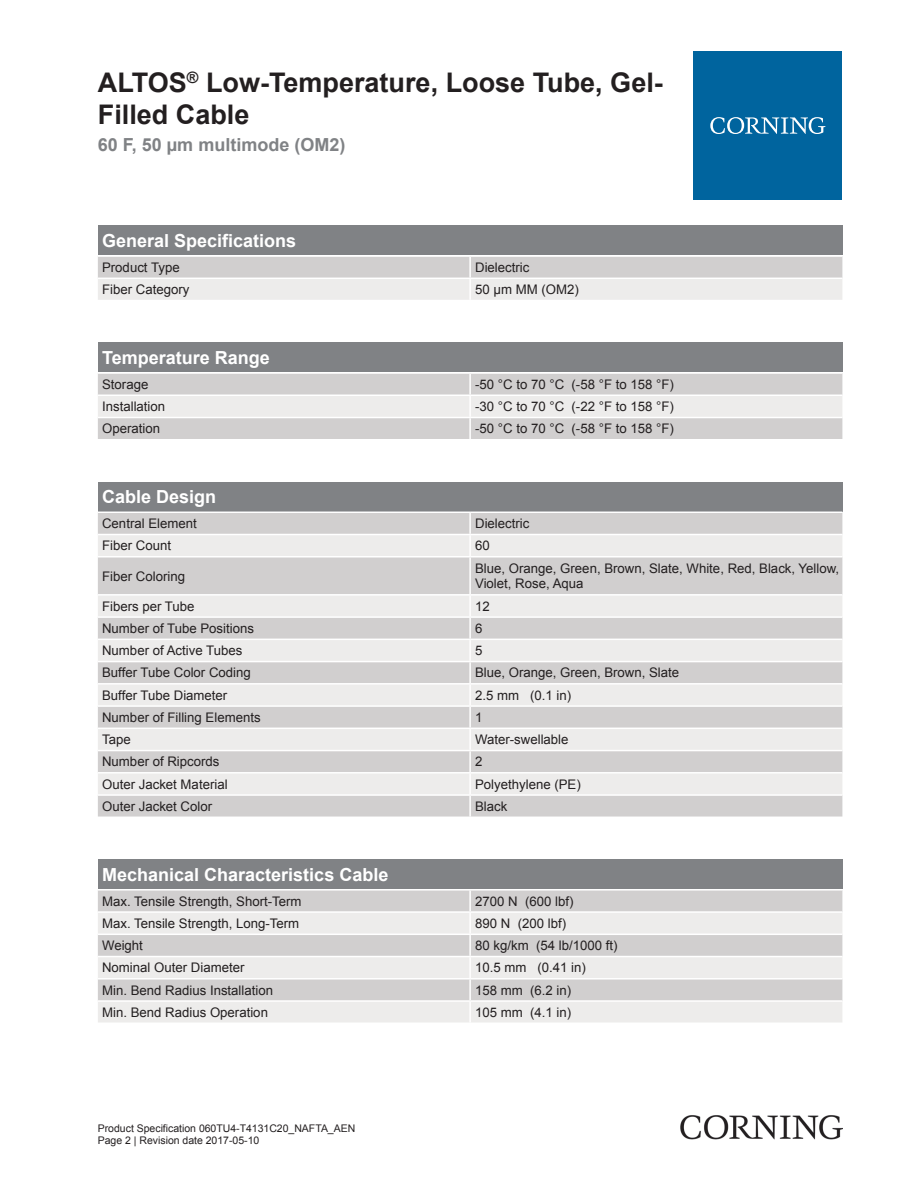
<style>
.page{position:relative;width:919px;height:1187px;background:#fff}
.page>*{position:absolute;margin:0;border:0;box-sizing:border-box;transform-origin:0 0}
.t1{font:700 27px/32.4px "Arial";color:#231f20}
.t2{font:700 18px "Arial";color:#fff}
.t3{font:700 18px "Arial";color:#808285}
.t4{font:13.2px/15.9px "Arial";color:#231f20}
.t5{font:10.5px/12.6px "Arial";color:#231f20}
</style>
<div class="page">
<div style="left:98px;top:225px;width:744px;height:30px;background:#808285"></div>
<svg style="left:98px;top:257px;width:744px;height:43px;background:#dfdddd"></svg>
<hr style="left:469px;top:257px;width:2px;height:20px;background:#fff">
<hr style="left:469px;top:279px;width:2px;height:21px;background:#fff">
<hr style="left:98px;top:277px;width:372px;height:2px;background:#fff">
<hr style="left:470px;top:277px;width:372px;height:2px;background:#fff">
<div style="left:98px;top:342px;width:744px;height:30px;background:#808285"></div>
<div style="left:98px;top:374px;width:744px;height:65px;background:#d1cfcf"></div>
<div style="left:98px;top:396px;width:744px;height:21px;background:#edeceb"></div>
<hr style="left:469px;top:374px;width:2px;height:20px;background:#fff">
<hr style="left:469px;top:396px;width:2px;height:21px;background:#fff">
<hr style="left:469px;top:418px;width:2px;height:21px;background:#fff">
<hr style="left:98px;top:394px;width:372px;height:2px;background:#fff">
<hr style="left:470px;top:394px;width:372px;height:2px;background:#fff">
<hr style="left:98px;top:417px;width:372px;height:1px;background:#fff">
<hr style="left:470px;top:417px;width:372px;height:1px;background:#fff">
<div style="left:98px;top:481px;width:744px;height:30px;background:#808285"></div>
<div style="left:98px;top:513px;width:744px;height:303px;background:#d1cfcf"></div>
<svg style="left:98px;top:535px;width:744px;height:259px;background:#dfdedd"></svg>
<hr style="left:469px;top:513px;width:2px;height:20px;background:#fff">
<hr style="left:469px;top:535px;width:2px;height:21px;background:#fff">
<hr style="left:469px;top:557px;width:2px;height:37px;background:#fff">
<hr style="left:469px;top:595px;width:2px;height:21px;background:#fff">
<hr style="left:469px;top:617px;width:2px;height:21px;background:#fff">
<hr style="left:469px;top:640px;width:2px;height:20px;background:#fff">
<hr style="left:469px;top:662px;width:2px;height:21px;background:#fff">
<hr style="left:469px;top:684px;width:2px;height:21px;background:#fff">
<hr style="left:469px;top:706px;width:2px;height:21px;background:#fff">
<hr style="left:469px;top:729px;width:2px;height:20px;background:#fff">
<hr style="left:469px;top:751px;width:2px;height:21px;background:#fff">
<hr style="left:469px;top:773px;width:2px;height:21px;background:#fff">
<hr style="left:469px;top:795px;width:2px;height:21px;background:#fff">
<hr style="left:98px;top:533px;width:372px;height:2px;background:#fff">
<hr style="left:470px;top:533px;width:372px;height:2px;background:#fff">
<hr style="left:98px;top:556px;width:372px;height:1px;background:#fff">
<hr style="left:470px;top:556px;width:372px;height:1px;background:#fff">
<hr style="left:98px;top:594px;width:372px;height:1px;background:#fff">
<hr style="left:470px;top:594px;width:372px;height:1px;background:#fff">
<hr style="left:98px;top:616px;width:372px;height:1px;background:#fff">
<hr style="left:470px;top:616px;width:372px;height:1px;background:#fff">
<hr style="left:98px;top:638px;width:372px;height:2px;background:#fff">
<hr style="left:470px;top:638px;width:372px;height:2px;background:#fff">
<hr style="left:98px;top:660px;width:372px;height:2px;background:#fff">
<hr style="left:470px;top:660px;width:372px;height:2px;background:#fff">
<hr style="left:98px;top:683px;width:372px;height:1px;background:#fff">
<hr style="left:470px;top:683px;width:372px;height:1px;background:#fff">
<hr style="left:98px;top:705px;width:372px;height:1px;background:#fff">
<hr style="left:470px;top:705px;width:372px;height:1px;background:#fff">
<hr style="left:98px;top:727px;width:372px;height:2px;background:#fff">
<hr style="left:470px;top:727px;width:372px;height:2px;background:#fff">
<hr style="left:98px;top:749px;width:372px;height:2px;background:#fff">
<hr style="left:470px;top:749px;width:372px;height:2px;background:#fff">
<hr style="left:98px;top:772px;width:372px;height:1px;background:#fff">
<hr style="left:470px;top:772px;width:372px;height:1px;background:#fff">
<hr style="left:98px;top:794px;width:372px;height:1px;background:#fff">
<hr style="left:470px;top:794px;width:372px;height:1px;background:#fff">
<div style="left:98px;top:859px;width:744px;height:29px;background:#808285"></div>
<div style="left:98px;top:890px;width:744px;height:21px;background:#d1cfcf"></div>
<svg style="left:98px;top:913px;width:744px;height:109px;background:#e2e1e0"></svg>
<hr style="left:469px;top:890px;width:2px;height:21px;background:#fff">
<hr style="left:469px;top:912px;width:2px;height:21px;background:#fff">
<hr style="left:469px;top:934px;width:2px;height:21px;background:#fff">
<hr style="left:469px;top:957px;width:2px;height:20px;background:#fff">
<hr style="left:469px;top:979px;width:2px;height:21px;background:#fff">
<hr style="left:469px;top:1001px;width:2px;height:21px;background:#fff">
<hr style="left:98px;top:933px;width:372px;height:1px;background:#fff">
<hr style="left:470px;top:933px;width:372px;height:1px;background:#fff">
<hr style="left:98px;top:955px;width:372px;height:2px;background:#fff">
<hr style="left:470px;top:955px;width:372px;height:2px;background:#fff">
<hr style="left:98px;top:977px;width:372px;height:2px;background:#fff">
<hr style="left:470px;top:977px;width:372px;height:2px;background:#fff">
<hr style="left:98px;top:1000px;width:372px;height:1px;background:#fff">
<hr style="left:470px;top:1000px;width:372px;height:1px;background:#fff">
<div style="left:693px;top:51px;width:149px;height:149px;background:#00649e"></div>
<svg style="left:710px;top:117px;width:115px;height:17px"></svg>
<img style="left:680px;top:1115px;width:162px;height:24px">
<h1 class="t1" style="left:98px;top:66px;width:566px">ALTOS<sup>®</sup> Low-Temperature, Loose Tube, Gel-<br>Filled Cable</h1>
<h2 class="t3" style="left:98px;top:132px;width:249px">60 F, 50 µm multimode (OM2)</h2>
<h2 class="t2" style="left:102px;top:228px;width:196px">General Specifications</h2>
<p class="t4" style="left:102px;top:259px;width:79px">Product Type</p>
<p class="t4" style="left:475px;top:259px;width:56px">Dielectric</p>
<p class="t4" style="left:102px;top:281px;width:89px">Fiber Category</p>
<p class="t4" style="left:475px;top:281px;width:105px">50 µm MM (OM2)</p>
<h2 class="t2" style="left:102px;top:345px;width:169px">Temperature Range</h2>
<p class="t4" style="left:102px;top:376px;width:48px">Storage</p>
<p class="t4" style="left:475px;top:376px;width:200px">-50 °C to 70 °C (-58 °F to 158 °F)</p>
<p class="t4" style="left:102px;top:398px;width:65px">Installation</p>
<p class="t4" style="left:475px;top:398px;width:200px">-30 °C to 70 °C (-22 °F to 158 °F)</p>
<p class="t4" style="left:102px;top:420px;width:59px">Operation</p>
<p class="t4" style="left:475px;top:420px;width:200px">-50 °C to 70 °C (-58 °F to 158 °F)</p>
<h2 class="t2" style="left:102px;top:484px;width:116px">Cable Design</h2>
<p class="t4" style="left:102px;top:515px;width:96px">Central Element</p>
<p class="t4" style="left:475px;top:515px;width:56px">Dielectric</p>
<p class="t4" style="left:102px;top:537px;width:70px">Fiber Count</p>
<p class="t4" style="left:475px;top:537px;width:16px">60</p>
<p class="t4" style="left:102px;top:568px;width:84px">Fiber Coloring</p>
<p class="t4" style="left:475px;top:560px;width:365px">Blue, Orange, Green, Brown, Slate, White, Red, Black, Yellow,<br>Violet, Rose, Aqua</p>
<p class="t4" style="left:102px;top:598px;width:94px">Fibers per Tube</p>
<p class="t4" style="left:475px;top:598px;width:16px">12</p>
<p class="t4" style="left:102px;top:620px;width:153px">Number of Tube Positions</p>
<p class="t4" style="left:475px;top:620px;width:9px">6</p>
<p class="t4" style="left:102px;top:642px;width:142px">Number of Active Tubes</p>
<p class="t4" style="left:475px;top:642px;width:9px">5</p>
<p class="t4" style="left:102px;top:664px;width:150px">Buffer Tube Color Coding</p>
<p class="t4" style="left:475px;top:664px;width:205px">Blue, Orange, Green, Brown, Slate</p>
<p class="t4" style="left:102px;top:687px;width:127px">Buffer Tube Diameter</p>
<p class="t4" style="left:475px;top:687px;width:98px">2.5 mm (0.1 in)</p>
<p class="t4" style="left:102px;top:709px;width:160px">Number of Filling Elements</p>
<p class="t4" style="left:475px;top:709px;width:9px">1</p>
<p class="t4" style="left:102px;top:731px;width:30px">Tape</p>
<p class="t4" style="left:475px;top:731px;width:95px">Water-swellable</p>
<p class="t4" style="left:102px;top:753px;width:119px">Number of Ripcords</p>
<p class="t4" style="left:475px;top:753px;width:9px">2</p>
<p class="t4" style="left:102px;top:775px;width:127px">Outer Jacket Material</p>
<p class="t4" style="left:475px;top:775px;width:107px">Polyethylene (PE)</p>
<p class="t4" style="left:102px;top:798px;width:112px">Outer Jacket Color</p>
<p class="t4" style="left:475px;top:798px;width:34px">Black</p>
<h2 class="t2" style="left:102px;top:861px;width:288px">Mechanical Characteristics Cable</h2>
<p class="t4" style="left:102px;top:892px;width:201px">Max. Tensile Strength, Short-Term</p>
<p class="t4" style="left:475px;top:892px;width:100px">2700 N (600 lbf)</p>
<p class="t4" style="left:102px;top:915px;width:199px">Max. Tensile Strength, Long-Term</p>
<p class="t4" style="left:475px;top:915px;width:92px">890 N (200 lbf)</p>
<p class="t4" style="left:102px;top:937px;width:42px">Weight</p>
<p class="t4" style="left:475px;top:937px;width:144px">80 kg/km (54 lb/1000 ft)</p>
<p class="t4" style="left:102px;top:959px;width:144px">Nominal Outer Diameter</p>
<p class="t4" style="left:475px;top:959px;width:112px">10.5 mm (0.41 in)</p>
<p class="t4" style="left:102px;top:981px;width:172px">Min. Bend Radius Installation</p>
<p class="t4" style="left:475px;top:981px;width:98px">158 mm (6.2 in)</p>
<p class="t4" style="left:102px;top:1004px;width:167px">Min. Bend Radius Operation</p>
<p class="t4" style="left:475px;top:1004px;width:98px">105 mm (4.1 in)</p>
<p class="t5" style="left:98px;top:1121px;width:259px">Product Specification 060TU4-T4131C20_NAFTA_AEN<br>Page 2 | Revision date 2017-05-10</p>
</div>
